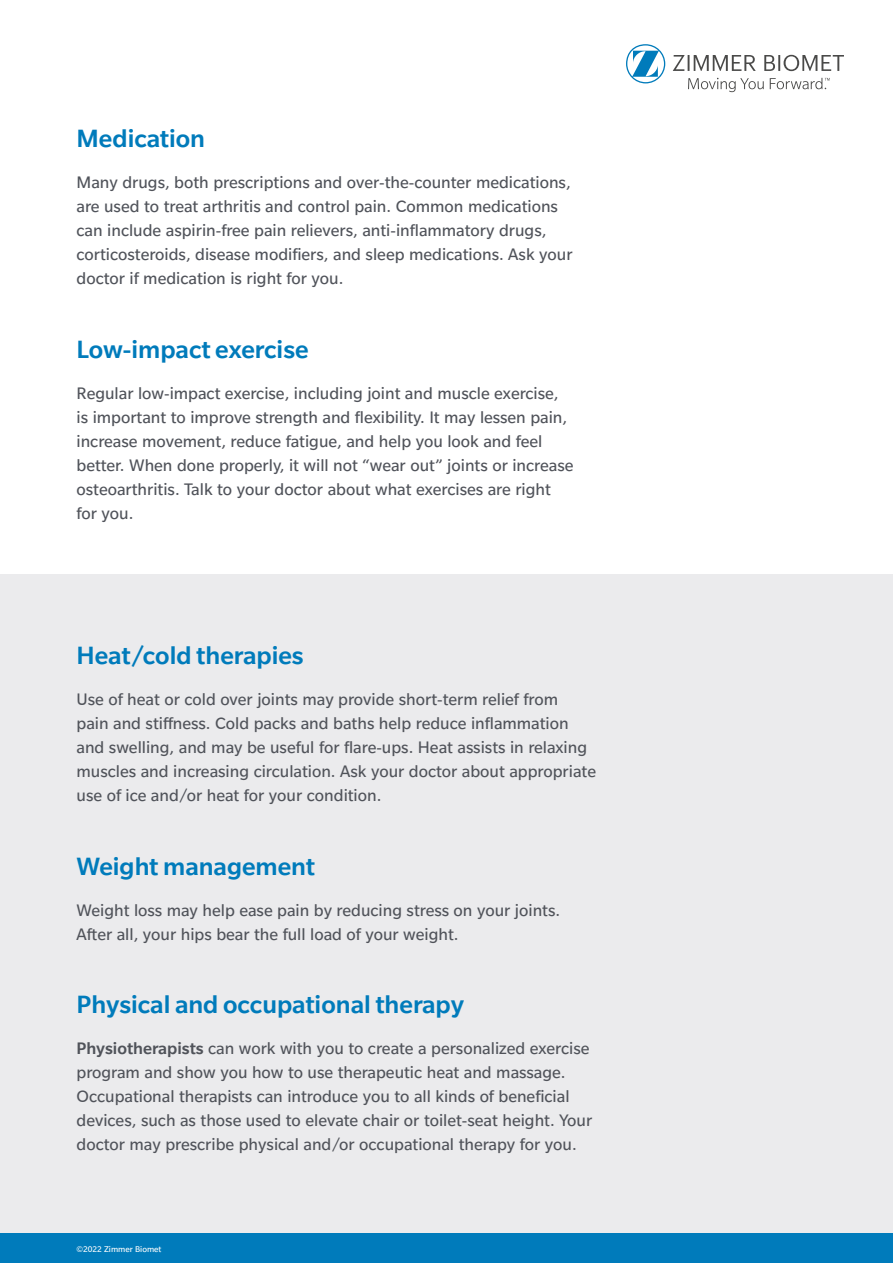
<style>
.page{position:relative;width:893px;height:1263px;background:#fff}
.page>*{position:absolute;margin:0;border:0;box-sizing:border-box;transform-origin:0 0}
.t1{font:500 27px "Slate Pro";color:#007bbb}
.t2{font:18px/24px "Slate Pro";color:#50535a}
.t3{font:9px "Slate Pro";color:#fff}
.s1{font-weight:500}
</style>
<div class="page">
<div style="left:0;top:574px;width:893px;height:672px;background:#ebebed"></div>
<div style="left:0;top:1233px;width:893px;height:30px;background:#007bbb"></div>
<svg style="left:673px;top:55px;width:171px;height:16px"></svg>
<svg style="left:626px;top:44px;width:39px;height:39px"></svg>
<svg style="left:688px;top:78px;width:76px;height:14px"></svg>
<svg style="left:770px;top:78px;width:60px;height:11px"></svg>
<h1 class="t1" style="left:77px;top:122px;width:130px">Medication</h1>
<p class="t2" style="left:77px;top:170px;width:497px">Many drugs, both prescriptions and over-the-counter medications, are used to treat arthritis and control pain. Common medications can include aspirin-free pain relievers, anti-inflammatory drugs, corticosteroids, disease modifiers, and sleep medications. Ask your doctor if medication is right for you.</p>
<h1 class="t1" style="left:77px;top:332px;width:234px">Low-impact exercise</h1>
<p class="t2" style="left:77px;top:380px;width:498px">Regular low-impact exercise, including joint and muscle exercise, is important to improve strength and flexibility. It may lessen pain, increase movement, reduce fatigue, and help you look and feel better. When done properly, it will not “wear out” joints or increase osteoarthritis. Talk to your doctor about what exercises are right for you.</p>
<h1 class="t1" style="left:77px;top:639px;width:229px">Heat/cold therapies</h1>
<p class="t2" style="left:77px;top:687px;width:521px">Use of heat or cold over joints may provide short-term relief from<br>pain and stiffness. Cold packs and baths help reduce inflammation and swelling, and may be useful for flare-ups. Heat assists in relaxing muscles and increasing circulation. Ask your doctor about appropriate use of ice and/or heat for your condition.</p>
<h1 class="t1" style="left:77px;top:849px;width:240px">Weight management</h1>
<p class="t2" style="left:77px;top:897px;width:485px">Weight loss may help ease pain by reducing stress on your joints.<br>After all, your hips bear the full load of your weight.</p>
<h1 class="t1" style="left:77px;top:988px;width:389px">Physical and occupational therapy</h1>
<p class="t2" style="left:77px;top:1036px;width:517px"><span class="s1">Physiotherapists</span> can work with you to create a personalized exercise program and show you how to use therapeutic heat and massage.<br>Occupational therapists can introduce you to all kinds of beneficial devices, such as those used to elevate chair or toilet-seat height. Your doctor may prescribe physical and/or occupational therapy for you.</p>
<p class="t3" style="left:76px;top:1243px;width:87px">©2022 Zimmer Biomet</p>
</div>
